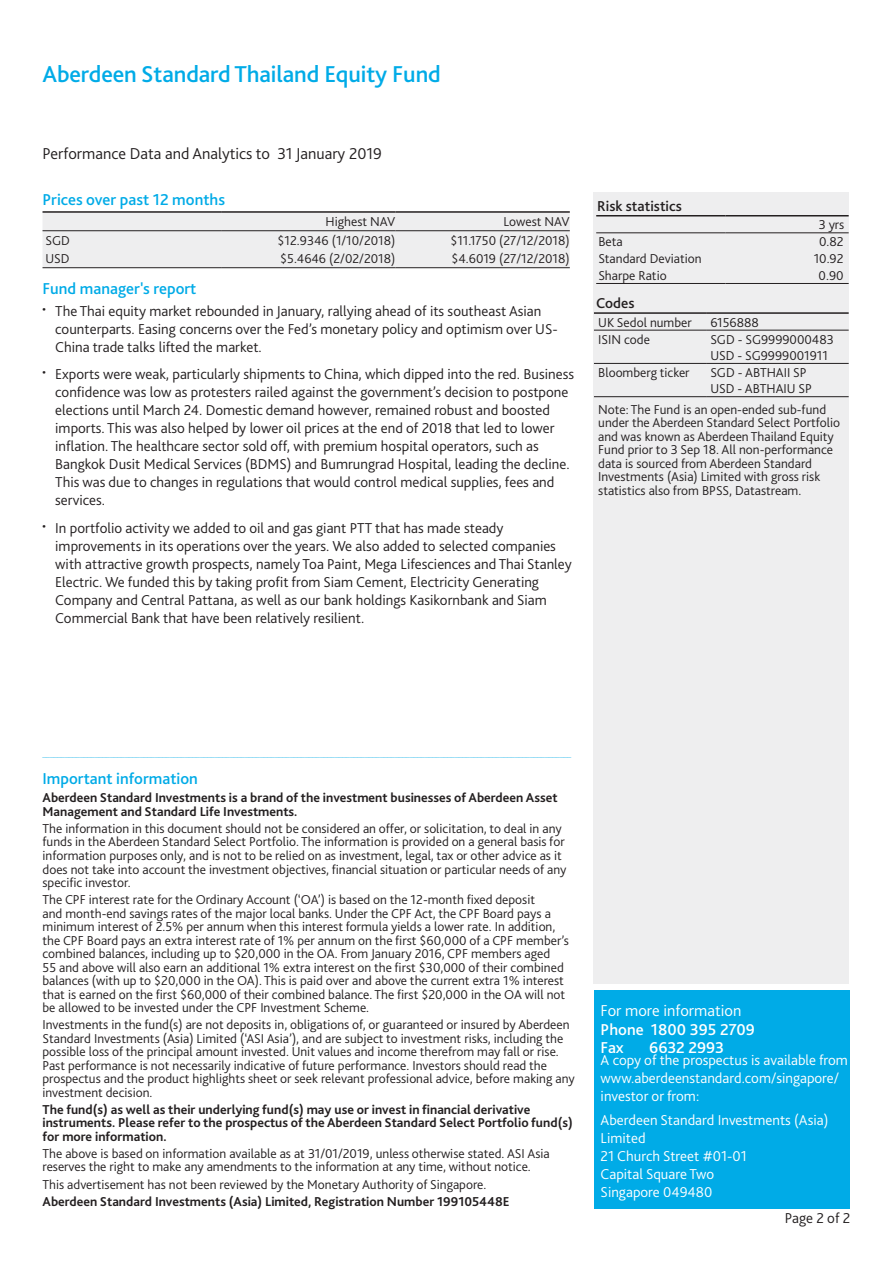
<style>
.page{position:relative;width:893px;height:1263px;background:#fff}
.page>*{position:absolute;margin:0;border:0;box-sizing:border-box;transform-origin:0 0}
.t1{font:500 24px "Bliss 2";letter-spacing:-.005em;color:#00abe7}
.t2{font:500 16.5px "Bliss 2";color:#00abe7}
.t3{font:300 16.5px "Bliss 2";color:#231f20}
.t4{font:500 16.5px/18.5px "Bliss 2";color:#fff}
.t5{font:300 16.5px "Bliss 2";color:#fff}
.t6{font:300 15px/18px "Bliss 2";color:#231f20}
.t7{font:300 15px/18px "Bliss 2";color:#fff}
.t8{font:500 15px "Bliss 2";color:#231f20}
.t9{font:300 13.5px/13.5px "Bliss 2";color:#231f20}
.t10{font:700 13.5px/13.5px "Bliss 2";color:#231f20}
.t11{font:7.5px "Times New Roman";color:#00abe7}
</style>
<div class="page">
<div style="left:43px;top:213px;width:527px;height:54px;background:#eeeeef"></div>
<hr style="left:43px;top:211px;width:178px;height:2px;background:#231f20">
<hr style="left:43px;top:230px;width:178px;height:1px;background:#231f20">
<hr style="left:221px;top:211px;width:174px;height:2px;background:#231f20">
<hr style="left:221px;top:230px;width:174px;height:1px;background:#231f20">
<hr style="left:395px;top:211px;width:175px;height:2px;background:#231f20">
<hr style="left:395px;top:230px;width:175px;height:1px;background:#231f20">
<hr style="left:43px;top:267px;width:178px;height:1px;background:#231f20">
<hr style="left:221px;top:267px;width:174px;height:1px;background:#231f20">
<hr style="left:395px;top:267px;width:175px;height:1px;background:#231f20">
<div style="left:593px;top:192px;width:255px;height:791px;background:#eeeeef"></div>
<svg style="left:596px;top:216px;width:253px;height:67px"></svg>
<hr style="left:596px;top:215px;width:129px;height:1px;background:#231f20">
<hr style="left:596px;top:232px;width:129px;height:1px;background:#231f20">
<hr style="left:725px;top:215px;width:124px;height:1px;background:#231f20">
<hr style="left:725px;top:232px;width:124px;height:1px;background:#231f20">
<hr style="left:596px;top:283px;width:129px;height:1px;background:#231f20">
<hr style="left:725px;top:283px;width:124px;height:1px;background:#231f20">
<svg style="left:594px;top:314px;width:255px;height:82px"></svg>
<hr style="left:594px;top:330px;width:112px;height:1px;background:#231f20">
<hr style="left:706px;top:330px;width:143px;height:1px;background:#231f20">
<hr style="left:594px;top:363px;width:112px;height:1px;background:#231f20">
<hr style="left:706px;top:363px;width:143px;height:1px;background:#231f20">
<hr style="left:594px;top:312px;width:112px;height:2px;background:#231f20">
<hr style="left:706px;top:312px;width:143px;height:2px;background:#231f20">
<hr style="left:594px;top:396px;width:112px;height:1px;background:#231f20">
<hr style="left:706px;top:396px;width:143px;height:1px;background:#231f20">
<div style="left:594px;top:990px;width:255px;height:218px;background:#00abe7"></div>
<h1 class="t1" style="left:43px;top:59px;width:400px">Aberdeen Standard Thailand Equity Fund</h1>
<p class="t3" style="left:43px;top:143px;width:341px">Performance Data and Analytics to 31 January 2019</p>
<p class="t2" style="left:43px;top:189px;width:184px">Prices over past 12 months</p>
<p class="t9" style="left:326px;top:215px;width:71px">Highest NAV</p>
<p class="t9" style="left:503px;top:215px;width:68px">Lowest NAV</p>
<p class="t9" style="left:45px;top:233px;width:26px">SGD</p>
<p class="t9" style="left:278px;top:233px;width:119px">$12.9346 (1/10/2018)</p>
<p class="t9" style="left:450px;top:233px;width:121px">$11.1750 (27/12/2018)</p>
<p class="t9" style="left:45px;top:252px;width:26px">USD</p>
<p class="t9" style="left:280px;top:252px;width:117px">$5.4646 (2/02/2018)</p>
<p class="t9" style="left:451px;top:252px;width:120px">$4.6019 (27/12/2018)</p>
<p class="t2" style="left:43px;top:278px;width:155px">Fund manager's report</p>
<p class="t6" style="left:55px;top:302px;width:504px;text-indent:-13px">● The Thai equity market rebounded in January, rallying ahead of its southeast Asian counterparts. Easing concerns over the Fed’s monetary policy and optimism over US-<br>China trade talks lifted the market.</p>
<p class="t6" style="left:55px;top:365px;width:520px;text-indent:-13px">● Exports were weak, particularly shipments to China, which dipped into the red. Business confidence was low as protesters railed against the government’s decision to postpone elections until March 24. Domestic demand however, remained robust and boosted imports. This was also helped by lower oil prices at the end of 2018 that led to lower inflation. The healthcare sector sold off, with premium hospital operators, such as Bangkok Dusit Medical Services (BDMS) and Bumrungrad Hospital, leading the decline.<br>This was due to changes in regulations that would control medical supplies, fees and services.</p>
<p class="t6" style="left:55px;top:518px;width:518px;text-indent:-13px">● In portfolio activity we added to oil and gas giant PTT that has made steady improvements in its operations over the years. We also added to selected companies with attractive growth prospects, namely Toa Paint, Mega Lifesciences and Thai Stanley Electric. We funded this by taking profit from Siam Cement, Electricity Generating Company and Central Pattana, as well as our bank holdings Kasikornbank and Siam Commercial Bank that have been relatively resilient.</p>
<p class="t8" style="left:597px;top:196px;width:86px">Risk statistics</p>
<p class="t9" style="left:819px;top:218px;width:27px">3 yrs</p>
<p class="t9" style="left:598px;top:235px;width:26px">Beta</p>
<p class="t9" style="left:819px;top:235px;width:26px">0.82</p>
<p class="t9" style="left:598px;top:252px;width:105px">Standard Deviation</p>
<p class="t9" style="left:814px;top:252px;width:31px">10.92</p>
<p class="t9" style="left:598px;top:269px;width:70px">Sharpe Ratio</p>
<p class="t9" style="left:819px;top:269px;width:26px">0.90</p>
<p class="t8" style="left:596px;top:294px;width:40px">Codes</p>
<p class="t9" style="left:598px;top:315px;width:95px">UK Sedol number</p>
<p class="t9" style="left:710px;top:315px;width:50px">6156888</p>
<p class="t9" style="left:598px;top:332px;width:53px">ISIN code</p>
<p class="t9" style="left:710px;top:331px;width:125px;line-height:16.2px">SGD - SG9999000483<br>USD - SG9999001911</p>
<p class="t9" style="left:598px;top:366px;width:93px">Bloomberg ticker</p>
<p class="t9" style="left:710px;top:364px;width:103px;line-height:16.2px">SGD - ABTHAII SP<br>USD - ABTHAIU SP</p>
<p class="t9" style="left:598px;top:402px;width:243px">Note: The Fund is an open-ended sub-fund under the Aberdeen Standard Select Portfolio and was known as Aberdeen Thailand Equity Fund prior to 3 Sep 18. All non-performance data is sourced from Aberdeen Standard Investments (Asia) Limited with gross risk statistics also from BPSS, Datastream.</p>
<p class="t11" style="left:43px;top:748px;width:530px">_____________________________________________________________________________________________________________________________________________</p>
<p class="t2" style="left:43px;top:768px;width:157px">Important information</p>
<p class="t10" style="left:43px;top:791px;width:517px">Aberdeen Standard Investments is a brand of the investment businesses of Aberdeen Asset<br>Management and Standard Life Investments.</p>
<p class="t9" style="left:43px;top:821px;width:525px">The information in this document should not be considered an offer, or solicitation, to deal in any funds in the Aberdeen Standard Select Portfolio. The information is provided on a general basis for information purposes only, and is not to be relied on as investment, legal, tax or other advice as it does not take into account the investment objectives, financial situation or particular needs of any specific investor.</p>
<p class="t9" style="left:43px;top:892px;width:528px">The CPF interest rate for the Ordinary Account (‘OA’) is based on the 12-month fixed deposit<br>and month-end savings rates of the major local banks. Under the CPF Act, the CPF Board pays a minimum interest of 2.5% per annum when this interest formula yields a lower rate. In addition, the CPF Board pays an extra interest rate of 1% per annum on the first $60,000 of a CPF member’s combined balances, including up to $20,000 in the OA. From January 2016, CPF members aged<br>55 and above will also earn an additional 1% extra interest on the first $30,000 of their combined balances (with up to $20,000 in the OA). This is paid over and above the current extra 1% interest that is earned on the first $60,000 of their combined balance. The first $20,000 in the OA will not be allowed to be invested under the CPF Investment Scheme.</p>
<p class="t9" style="left:43px;top:1017px;width:534px">Investments in the fund(s) are not deposits in, obligations of, or guaranteed or insured by Aberdeen Standard Investments (Asia) Limited (‘ASI Asia’), and are subject to investment risks, including the possible loss of the principal amount invested. Unit values and income therefrom may fall or rise.<br>Past performance is not necessarily indicative of future performance. Investors should read the prospectus and the product highlights sheet or seek relevant professional advice, before making any investment decision.</p>
<p class="t10" style="left:43px;top:1102px;width:532px">The fund(s) as well as their underlying fund(s) may use or invest in financial derivative instruments. Please refer to the prospectus of the Aberdeen Standard Select Portfolio fund(s) for more information.</p>
<p class="t9" style="left:43px;top:1146px;width:509px">The above is based on information available as at 31/01/2019, unless otherwise stated. ASI Asia reserves the right to make any amendments to the information at any time, without notice.</p>
<p class="t9" style="left:43px;top:1177px;width:445px">This advertisement has not been reviewed by the Monetary Authority of Singapore.</p>
<p class="t10" style="left:43px;top:1194px;width:469px">Aberdeen Standard Investments (Asia) Limited, Registration Number 199105448E</p>
<p class="t5" style="left:601px;top:999px;width:142px">For more information</p>
<p class="t4" style="left:601px;top:1019px;width:156px">Phone 1800 395 2709<br>Fax</p>
<p class="t4" style="left:649px;top:1038px;width:77px">6632 2993</p>
<p class="t7" style="left:601px;top:1050px;width:249px">A copy of the prospectus is available from www.aberdeenstandard.com/singapore/ investor or from:</p>
<p class="t7" style="left:601px;top:1110px;width:229px">Aberdeen Standard Investments (Asia)<br>Limited<br>21 Church Street #01-01<br>Capital Square Two<br>Singapore 049480</p>
<p class="t6" style="left:785px;top:1208px;width:67px">Page 2 of 2</p>
</div>
